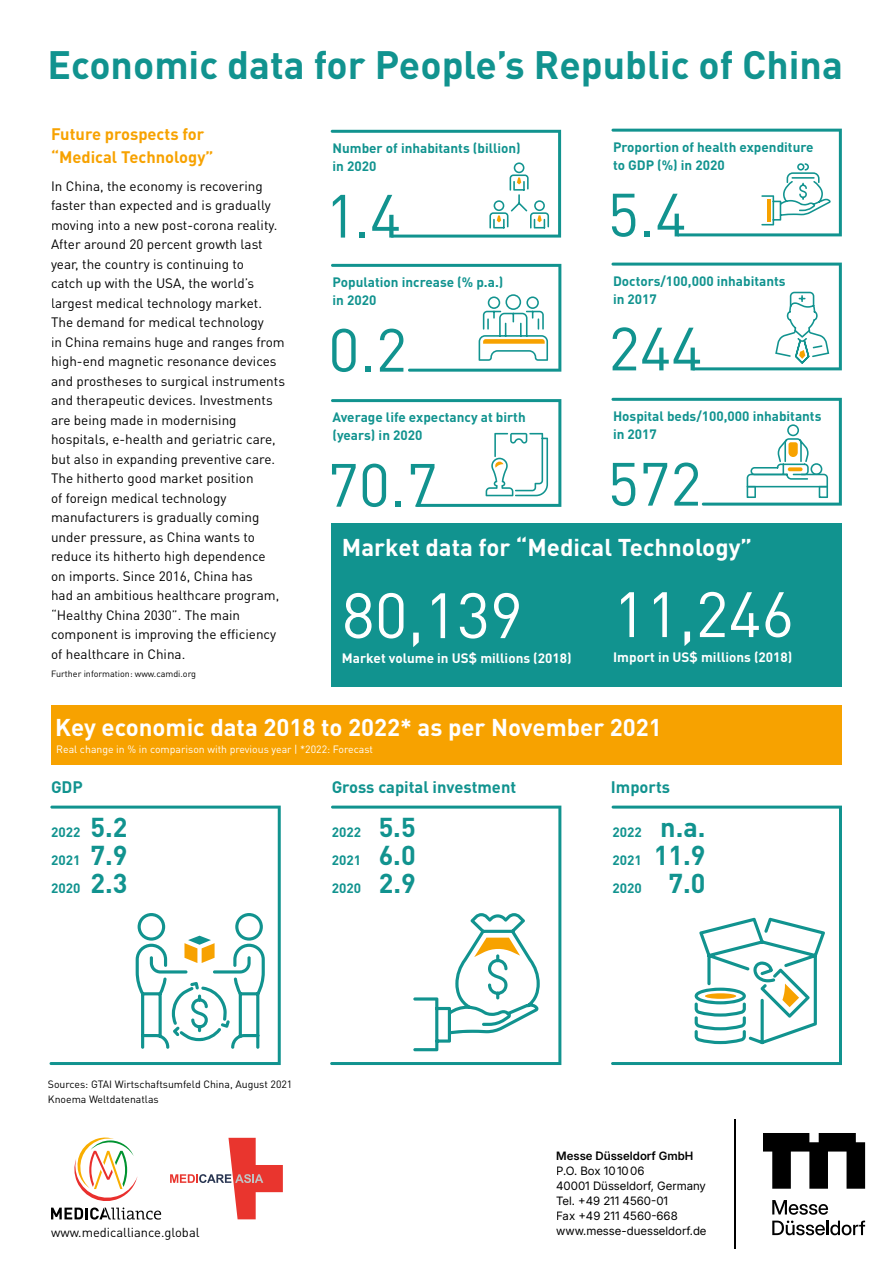
<style>
.page{position:relative;width:893px;height:1263px;background:#fff}
.page>*{position:absolute;margin:0;border:0;box-sizing:border-box;transform-origin:0 0}
.t1{font:63px "DIN Pro";color:#fff}
.t2{font:60px "DIN Pro";color:#11938f}
.t3{font:700 39.15px "DIN Pro";color:#11938f}
.t4{font:700 24px "DIN Pro";color:#fff}
.t5{font:700 16.5px/22.5px "DIN Pro";color:#f7a200}
.t6{font:700 16.5px "DIN Pro";color:#11938f}
.t7{font:13.5px/19.5px "DIN Pro";color:#000}
.t8{font:700 13.5px/28px "DIN Pro";color:#11938f}
.t9{font:700 13.5px "DIN Pro";color:#fff}
.t10{font:12.9px "DIN Pro";color:#000}
.t11{font:11.55px/15px "Inter 18 pt";color:#000}
.t12{font:600 11.55px "Inter 18 pt";color:#000}
.t13{font:10.5px/15px "DIN Pro";color:#000}
.t14{font:10.5px "DIN Pro";color:#fff}
.t15{font:9px "DIN Pro";color:#000}
.s1{font-size:27px}
</style>
<div class="page">
<svg style="left:330px;top:806px;width:231px;height:259px"></svg>
<svg style="left:50px;top:806px;width:231px;height:259px"></svg>
<svg style="left:611px;top:806px;width:231px;height:259px"></svg>
<div style="left:51px;top:706px;width:791px;height:59px;background:#f7a200"></div>
<svg style="left:611px;top:263px;width:231px;height:107px"></svg>
<svg style="left:695px;top:918px;width:130px;height:126px"></svg>
<div style="left:705px;top:993px;width:31px;height:6px;background:#f7a200;border-radius:50%"></div>
<svg style="left:611px;top:129px;width:231px;height:107px"></svg>
<hr style="left:767px;top:199px;width:3px;height:23px;background:#f7a200">
<svg style="left:331px;top:264px;width:230px;height:108px"></svg>
<svg style="left:331px;top:399px;width:230px;height:108px"></svg>
<svg style="left:331px;top:130px;width:230px;height:108px"></svg>
<svg style="left:413px;top:913px;width:127px;height:138px"></svg>
<svg style="left:136px;top:913px;width:129px;height:136px"></svg>
<svg style="left:611px;top:398px;width:231px;height:108px"></svg>
<svg style="left:788px;top:467px;width:14px;height:4px"></svg>
<div style="left:332px;top:523px;width:510px;height:164px;background:#11938f"></div>
<svg style="left:170px;top:1138px;width:113px;height:81px"></svg>
<svg style="left:51px;top:1137px;width:110px;height:82px"></svg>
<svg style="left:763px;top:1133px;width:102px;height:56px"></svg>
<svg style="left:772px;top:1200px;width:93px;height:35px"></svg>
<hr style="left:735px;top:1119px;width:1px;height:130px;background:#000">
<h3 class="t3" style="left:48px;top:38px;width:797px">Economic data for People’s Republic of China</h3>
<p class="t5" style="left:51px;top:122px;width:164px">Future prospects for “Medical Technology”</p>
<p class="t7" style="left:51px;top:175px;width:236px">In China, the economy is recovering faster than expected and is gradually moving into a new post-corona reality.<br>After around 20 percent growth last year, the country is continuing to<br>catch up with the USA, the world’s largest medical technology market.<br>The demand for medical technology<br>in China remains huge and ranges from high-end magnetic resonance devices and prostheses to surgical instruments and therapeutic devices. Investments are being made in modernising hospitals, e-health and geriatric care, but also in expanding preventive care.<br>The hitherto good market position<br>of foreign medical technology manufacturers is gradually coming under pressure, as China wants to reduce its hitherto high dependence<br>on imports. Since 2016, China has<br>had an ambitious healthcare program, “Healthy China 2030”. The main component is improving the efficiency of healthcare in China.</p>
<p class="t15" style="left:51px;top:668px;width:147px">Further information: www.camdi.org</p>
<p class="t8" style="left:332px;top:139px;width:190px;line-height:18px">Number of inhabitants (billion) in 2020</p>
<h2 class="t2" style="left:325px;top:175px;width:77px">1.4</h2>
<p class="t8" style="left:332px;top:273px;width:172px;line-height:18px">Population increase (% p.a.) in 2020</p>
<h2 class="t2" style="left:328px;top:309px;width:80px">0.2</h2>
<p class="t8" style="left:332px;top:408px;width:195px;line-height:18px">Average life expectancy at birth (years) in 2020</p>
<h2 class="t2" style="left:327px;top:444px;width:112px">70.7</h2>
<p class="t8" style="left:613px;top:138px;width:202px;line-height:18px">Proportion of health expenditure to GDP (%) in 2020</p>
<h2 class="t2" style="left:608px;top:174px;width:80px">5.4</h2>
<p class="t8" style="left:613px;top:272px;width:174px;line-height:18px">Doctors/100,000 inhabitants in 2017</p>
<h2 class="t2" style="left:608px;top:308px;width:95px">244</h2>
<p class="t8" style="left:613px;top:407px;width:210px;line-height:18px">Hospital beds/100,000 inhabitants in 2017</p>
<h2 class="t2" style="left:608px;top:443px;width:95px">572</h2>
<h3 class="t4" style="left:342px;top:531px;width:412px">Market data for “Medical Technology”</h3>
<h1 class="t1" style="left:613px;top:571px;width:183px">11,246</h1>
<p class="t9" style="left:613px;top:648px;width:181px">Import in US$ millions (2018)</p>
<h1 class="t1" style="left:342px;top:572px;width:183px">80,139</h1>
<p class="t9" style="left:342px;top:649px;width:231px">Market volume in US$ millions (2018)</p>
<h3 class="t4" style="left:55px;top:711px;width:608px">Key economic data 2018 to 2022* as per November 2021</h3>
<p class="t14" style="left:56px;top:742px;width:318px">Real change in % in comparison with previous year | *2022: Forecast</p>
<p class="t6" style="left:51px;top:776px;width:33px">GDP</p>
<p class="t8" style="left:51px;top:818px;width:78px;text-align:justify">2022 <span class="s1">5.2<br></span>2021 <span class="s1">7.9<br></span>2020 <span class="s1">2.3</span></p>
<p class="t6" style="left:332px;top:776px;width:186px">Gross capital investment</p>
<p class="t8" style="left:332px;top:818px;width:86px;text-align:justify">2022 <span class="s1">5.5<br></span>2021 <span class="s1">6.0<br></span>2020 <span class="s1">2.9</span></p>
<p class="t6" style="left:611px;top:776px;width:61px">Imports</p>
<p class="t8" style="left:613px;top:818px;width:95px;text-align:justify">2022 <span class="s1">n.a.<br></span>2021 <span class="s1">11.9<br></span>2020 <span class="s1">7.0</span></p>
<p class="t13" style="left:48px;top:1076px;width:246px">Sources: GTAI Wirtschaftsumfeld China, August 2021<br>Knoema Weltdatenatlas</p>
<p class="t10" style="left:51px;top:1224px;width:150px">www.medicalliance.global</p>
<p class="t12" style="left:556px;top:1147px;width:139px">Messe Düsseldorf GmbH</p>
<p class="t11" style="left:556px;top:1163px;width:152px">P.O. Box 10 10 06<br>40001 Düsseldorf, Germany<br>Tel. +49 211 4560-01<br>Fax +49 211 4560-668 www.messe-duesseldorf.de</p>
</div>
